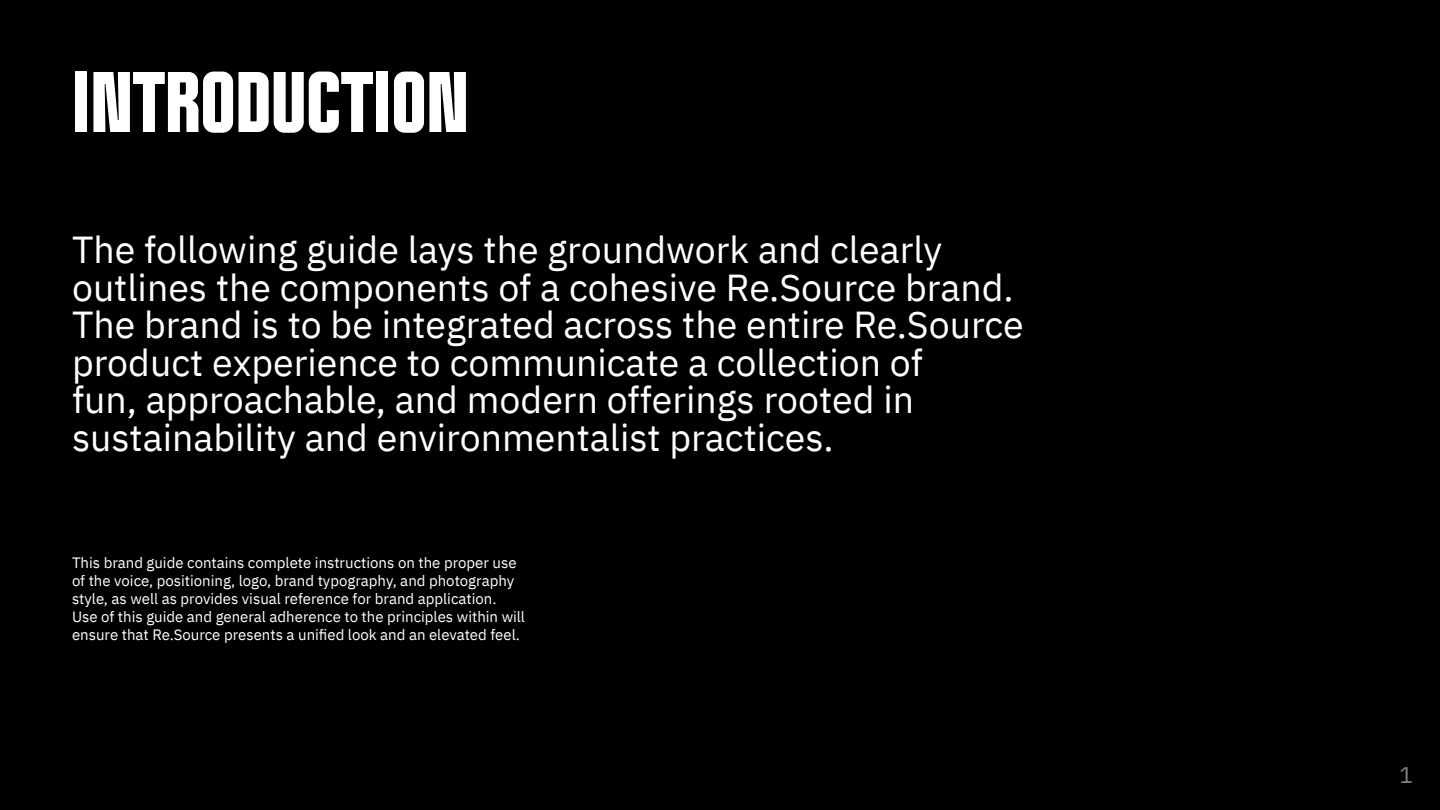
<style>
.page{position:relative;width:1440px;height:810px;background:#000}
.page>*{position:absolute;margin:0;border:0;box-sizing:border-box;transform-origin:0 0}
.t1{font:900 condensed 75px "Politica";color:#fff}
.t2{font:37.5px/37.5px "IBM Plex Sans";color:#fff}
.t3{font:22.5px "IBM Plex Sans";color:#808080}
.t4{font:15px "IBM Plex Sans";color:#fff}
</style>
<div class="page">
<p class="t1" style="left:72px;top:44px;width:398px">INTRODUCTION</p>
<p class="t2" style="left:72px;top:228px;width:953px">The following guide lays the groundwork and clearly outlines the components of a cohesive Re.Source brand.<br>The brand is to be integrated across the entire Re.Source product experience to communicate a collection of</p>
<p class="t2" style="left:72px;top:378px;width:844px">fun, approachable, and modern offerings rooted in sustainability and environmentalist practices.</p>
<p class="t4" style="left:72px;top:551px;width:446px">This brand guide contains complete instructions on the proper use</p>
<p class="t4" style="left:72px;top:569px;width:444px">of the voice, positioning, logo, brand typography, and photography</p>
<p class="t4" style="left:72px;top:587px;width:426px">style, as well as provides visual reference for brand application.</p>
<p class="t4" style="left:72px;top:605px;width:455px">Use of this guide and general adherence to the principles within will</p>
<p class="t4" style="left:72px;top:623px;width:450px">ensure that Re.Source presents a unified look and an elevated feel.</p>
<p class="t3" style="left:1400px;top:758px;width:15px">1</p>
</div>
